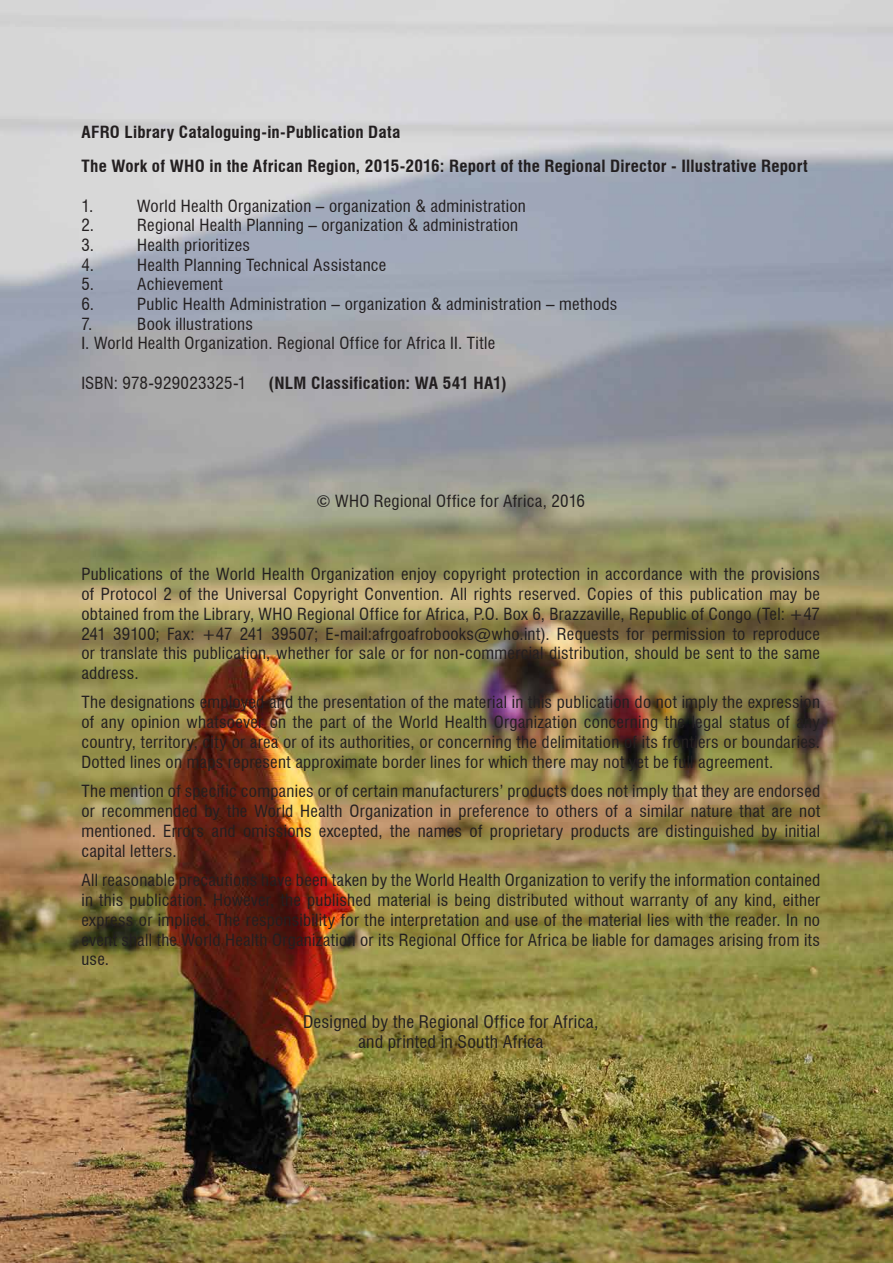
<style>
.page{position:relative;width:893px;height:1263px;background:#fff}
.page>*{position:absolute;margin:0;border:0;box-sizing:border-box;transform-origin:0 0}
.t1{font:condensed 17.1px/19.8px "Swiss 721 BT";letter-spacing:.015em;color:#231f20;text-align:center;scale:1.04 1}
.t2{font:700 condensed 16.5px "Swiss 721 BT";letter-spacing:.015em;color:#231f20;scale:1.04 1}
.t3{font:condensed 16.35px/19.8px "Swiss 721 BT";letter-spacing:.015em;color:#231f20;text-align:justify;scale:1.04 1}
.t4{font:700 condensed 16.35px "Swiss 721 BT";letter-spacing:.015em;color:#231f20;scale:1.04 1}
</style>
<div class="page">
<img style="left:0;top:0;width:893px;height:1263px">
<p class="t4" style="left:81px;top:122px;width:308px">AFRO Library Cataloguing-in-Publication Data</p>
<p class="t2" style="left:81px;top:157px;width:700px">The Work of WHO in the African Region, 2015-2016: Report of the Regional Director - Illustrative Report</p>
<p class="t3" style="left:81px;top:196px;width:13px">1.</p>
<p class="t3" style="left:137px;top:196px;width:375px">World Health Organization – organization &amp; administration</p>
<p class="t3" style="left:81px;top:216px;width:14px">2.</p>
<p class="t3" style="left:137px;top:216px;width:368px">Regional Health Planning – organization &amp; administration</p>
<p class="t3" style="left:81px;top:235px;width:14px">3.</p>
<p class="t3" style="left:137px;top:235px;width:110px">Health prioritizes</p>
<p class="t3" style="left:81px;top:255px;width:14px">4.</p>
<p class="t3" style="left:137px;top:255px;width:241px">Health Planning Technical Assistance</p>
<p class="t3" style="left:81px;top:274px;width:14px">5.</p>
<p class="t3" style="left:137px;top:274px;width:84px">Achievement</p>
<p class="t3" style="left:81px;top:294px;width:14px">6.</p>
<p class="t3" style="left:137px;top:294px;width:463px">Public Health Administration – organization &amp; administration – methods</p>
<p class="t3" style="left:81px;top:314px;width:12px">7.</p>
<p class="t3" style="left:81px;top:314px;width:399px;text-indent:56px">Book illustrations<br>I. World Health Organization. Regional Office for Africa II. Title</p>
<p class="t3" style="left:81px;top:373px;width:160px">ISBN: 978-929023325-1</p>
<p class="t2" style="left:269px;top:373px;width:231px">(NLM Classification: WA 541 HA1)</p>
<p class="t3" style="left:316px;top:491px;width:260px">© WHO Regional Office for Africa, 2016</p>
<p class="t3" style="left:81px;top:564px;width:712px">Publications of the World Health Organization enjoy copyright protection in accordance with the provisions of Protocol 2 of the Universal Copyright Convention. All rights reserved. Copies of this publication may be obtained from the Library, WHO Regional Office for Africa, P.O. Box 6, Brazzaville, Republic of Congo (Tel: +47<br>241 39100; Fax: +47 241 39507; E-mail:afrgoafrobooks@who.int). Requests for permission to reproduce or translate this publication, whether for sale or for non-commercial distribution, should be sent to the same address.</p>
<p class="t3" style="left:81px;top:693px;width:712px">The designations employed and the presentation of the material in this publication do not imply the expression of any opinion whatsoever on the part of the World Health Organization concerning the legal status of any country, territory, city or area or of its authorities, or concerning the delimitation of its frontiers or boundaries.<br>Dotted lines on maps represent approximate border lines for which there may not yet be full agreement.</p>
<p class="t3" style="left:81px;top:781px;width:712px">The mention of specific companies or of certain manufacturers’ products does not imply that they are endorsed or recommended by the World Health Organization in preference to others of a similar nature that are not mentioned. Errors and omissions excepted, the names of proprietary products are distinguished by initial capital letters.</p>
<p class="t3" style="left:81px;top:870px;width:712px">All reasonable precautions have been taken by the World Health Organization to verify the information contained in this publication. However, the published material is being distributed without warranty of any kind, either express or implied. The responsibility for the interpretation and use of the material lies with the reader. In no event shall the World Health Organization or its Regional Office for Africa be liable for damages arising from its use.</p>
<p class="t1" style="left:303px;top:1012px;width:286px">Designed by the Regional Office for Africa, and printed in South Africa</p>
</div>
